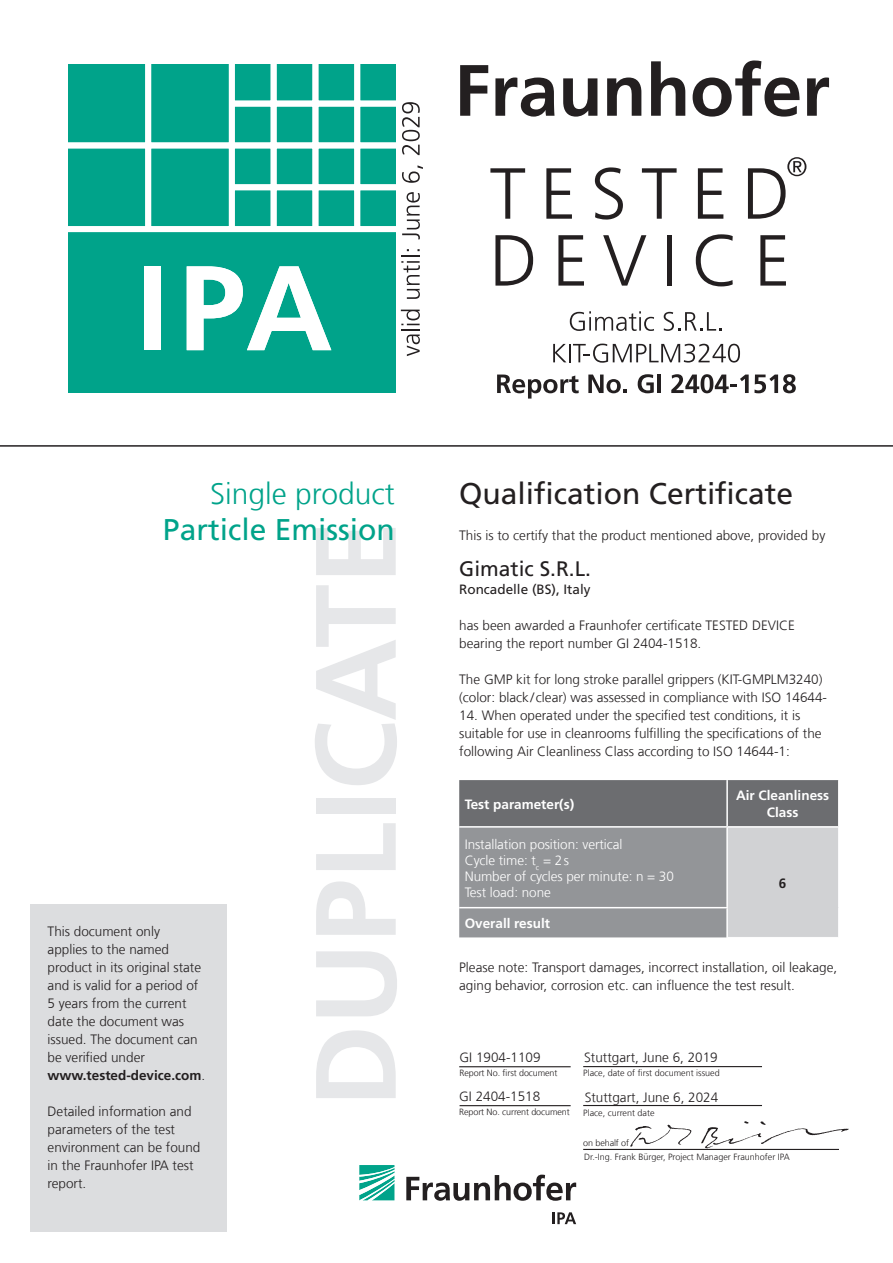
<style>
.page{position:relative;width:893px;height:1263px;background:#fff}
.page>*{position:absolute;margin:0;border:0;box-sizing:border-box;transform-origin:0 0}
.t1{font:700 114px "Frutiger LT Com";color:#e6e7e9}
.t2{font:30px "Frutiger LT Com";color:#231f20}
.t3{font:30px "Frutiger LT Com";color:#00a38a}
.t4{font:300 30px "Frutiger LT Com";color:#00a38a}
.t5{font:21px "Frutiger LT Com";color:#231f20}
.t6{font:300 13.5px/18px "Frutiger LT Com";color:#231f20}
.t7{font:300 13.5px/16.2px "Frutiger LT Com";letter-spacing:-.005em;color:#fff}
.t8{font:700 13.5px/16.2px "Frutiger LT Com";color:#fff;text-align:center}
.t9{font:13.5px "Frutiger LT Com";color:#231f20}
.t10{font:700 13.5px "Frutiger LT Com";color:#231f20}
.t11{font:300 9px "Frutiger LT Com";color:#231f20}
.s1{font-weight:700}
</style>
<div class="page">
<svg style="left:630px;top:1125px;width:62px;height:22px"></svg>
<svg style="left:701px;top:1121px;width:148px;height:27px"></svg>
<hr style="left:0;top:445px;width:893px;height:2px;background:#231f20">
<svg style="left:359px;top:1165px;width:35px;height:35px"></svg>
<svg style="left:406px;top:1174px;width:170px;height:27px"></svg>
<svg style="left:552px;top:1212px;width:24px;height:12px"></svg>
<hr style="left:583px;top:1149px;width:256px;height:1px;background:#231f20">
<hr style="left:583px;top:1066px;width:179px;height:1px;background:#231f20">
<hr style="left:583px;top:1105px;width:179px;height:1px;background:#231f20">
<hr style="left:459px;top:1066px;width:112px;height:1px;background:#231f20">
<hr style="left:460px;top:1105px;width:111px;height:1px;background:#231f20">
<div style="left:68px;top:65px;width:327px;height:328px;background:#00a38a"></div>
<div style="left:229px;top:51px;width:6px;height:178px;background:#fff"></div>
<div style="left:232px;top:184px;width:172px;height:6px;background:#fff"></div>
<div style="left:232px;top:101px;width:172px;height:6px;background:#fff"></div>
<div style="left:354px;top:51px;width:6px;height:178px;background:#fff"></div>
<div style="left:271px;top:51px;width:6px;height:178px;background:#fff"></div>
<div style="left:312px;top:51px;width:6px;height:178px;background:#fff"></div>
<div style="left:145px;top:51px;width:6px;height:178px;background:#fff"></div>
<div style="left:60px;top:142px;width:344px;height:6px;background:#fff"></div>
<div style="left:60px;top:226px;width:344px;height:6px;background:#fff"></div>
<div style="left:144px;top:266px;width:17px;height:84px;background:#fff"></div>
<svg style="left:187px;top:266px;width:144px;height:84px"></svg>
<svg style="left:460px;top:65px;width:28px;height:51px"></svg>
<svg style="left:495px;top:78px;width:59px;height:39px"></svg>
<svg style="left:563px;top:78px;width:34px;height:39px"></svg>
<svg style="left:607px;top:78px;width:34px;height:38px"></svg>
<svg style="left:651px;top:61px;width:34px;height:55px"></svg>
<svg style="left:693px;top:60px;width:106px;height:57px"></svg>
<svg style="left:807px;top:78px;width:22px;height:38px"></svg>
<svg style="left:490px;top:168px;width:35px;height:51px"></svg>
<svg style="left:546px;top:168px;width:26px;height:51px"></svg>
<svg style="left:595px;top:167px;width:28px;height:53px"></svg>
<svg style="left:642px;top:168px;width:35px;height:51px"></svg>
<svg style="left:698px;top:168px;width:25px;height:51px"></svg>
<svg style="left:495px;top:235px;width:38px;height:51px"></svg>
<svg style="left:558px;top:235px;width:26px;height:51px"></svg>
<svg style="left:603px;top:235px;width:43px;height:51px"></svg>
<div style="left:667px;top:235px;width:5px;height:51px;background:#231f20"></div>
<svg style="left:696px;top:234px;width:37px;height:52px"></svg>
<svg style="left:760px;top:235px;width:26px;height:51px"></svg>
<svg style="left:748px;top:157px;width:58px;height:62px"></svg>
<svg style="left:570px;top:311px;width:84px;height:20px"></svg>
<svg style="left:664px;top:312px;width:57px;height:19px"></svg>
<svg style="left:553px;top:344px;width:187px;height:19px"></svg>
<svg style="left:497px;top:375px;width:82px;height:24px"></svg>
<svg style="left:588px;top:375px;width:39px;height:18px"></svg>
<svg style="left:638px;top:374px;width:16px;height:19px"></svg>
<hr style="left:657px;top:375px;width:4px;height:18px;background:#231f20">
<svg style="left:671px;top:374px;width:125px;height:19px"></svg>
<svg style="left:401px;top:310px;width:19px;height:46px"></svg>
<svg style="left:401px;top:249px;width:19px;height:50px"></svg>
<svg style="left:402px;top:192px;width:18px;height:47px"></svg>
<svg style="left:402px;top:165px;width:21px;height:18px"></svg>
<svg style="left:402px;top:102px;width:18px;height:53px"></svg>
<svg style="left:459px;top:780px;width:380px;height:157px;background:#96989a"></svg>
<div style="left:30px;top:905px;width:196px;height:327px;background:#dcdddf"></div>
<h2 class="t4" style="left:210px;top:476px;width:186px">Single product</h2>
<h2 class="t3" style="left:163px;top:512px;width:233px">Particle Emission</h2>
<h1 class="t1" style="left:289px;top:1107px;width:588px;rotate:-90deg">DUPLICATE</h1>
<p class="t6" style="left:48px;top:922px;width:159px">This document only<br>applies to the named product in its original state and is valid for a period of<br>5 years from the current date the document was issued. The document can be verified under <span class="s1">www.tested-device.com</span>.</p>
<p class="t6" style="left:48px;top:1102px;width:154px">Detailed information and parameters of the test environment can be found in the Fraunhofer IPA test report.</p>
<p class="t6" style="left:47px;top:994px;width:155px;text-indent:98px">date the first document was issued.<br>The document can be verified under</p>
<h2 class="t2" style="left:459px;top:476px;width:336px">Qualification Certificate</h2>
<p class="t6" style="left:459px;top:526px;width:368px">This is to certify that the product mentioned above, provided by</p>
<h3 class="t5" style="left:459px;top:556px;width:133px">Gimatic S.R.L.</h3>
<p class="t9" style="left:459px;top:581px;width:133px">Roncadelle (BS), Italy</p>
<p class="t6" style="left:459px;top:616px;width:337px">has been awarded a Fraunhofer certificate TESTED DEVICE bearing the report number GI 2404-1518.</p>
<p class="t6" style="left:459px;top:670px;width:369px">The GMP kit for long stroke parallel grippers (KIT-GMPLM3240) (color: black/ clear) was assessed in compliance with ISO 14644-</p>
<p class="t6" style="left:459px;top:706px;width:364px">14. When operated under the specified test conditions, it is suitable for use in cleanrooms fulfilling the specifications of the following Air Cleanliness Class according to ISO 14644-1:</p>
<p class="t8" style="left:465px;top:796px;width:111px">Test parameter(s)</p>
<p class="t8" style="left:736px;top:788px;width:95px">Air Cleanliness<br>Class</p>
<p class="t7" style="left:465px;top:836px;width:211px">Installation position: vertical<br>Cycle time: t<sub>c</sub> = 2s<br>Number of cycles per minute: n = 30<br>Test load: none</p>
<p class="t10" style="left:779px;top:875px;width:9px">6</p>
<p class="t8" style="left:465px;top:915px;width:87px">Overall result</p>
<p class="t6" style="left:459px;top:958px;width:380px">Please note: Transport damages, incorrect installation, oil leakage, aging behavior, corrosion etc. can influence the test result.</p>
<p class="t6" style="left:460px;top:1048px;width:83px">GI 1904-1109</p>
<p class="t6" style="left:584px;top:1048px;width:135px">Stuttgart, June 6, 2019</p>
<p class="t11" style="left:460px;top:1068px;width:99px">Report No. first document</p>
<p class="t11" style="left:583px;top:1067px;width:138px">Place, date of first document issued</p>
<p class="t11" style="left:459px;top:1107px;width:112px">Report No. current document</p>
<p class="t6" style="left:459px;top:1087px;width:83px">GI 2404-1518</p>
<p class="t6" style="left:585px;top:1088px;width:135px">Stuttgart, June 6, 2024</p>
<p class="t11" style="left:583px;top:1108px;width:73px">Place, current date</p>
<p class="t11" style="left:583px;top:1137px;width:47px">on behalf of</p>
<p class="t11" style="left:584px;top:1151px;width:207px">Dr.-Ing. Frank Bürger, Project Manager Fraunhofer IPA</p>
</div>
